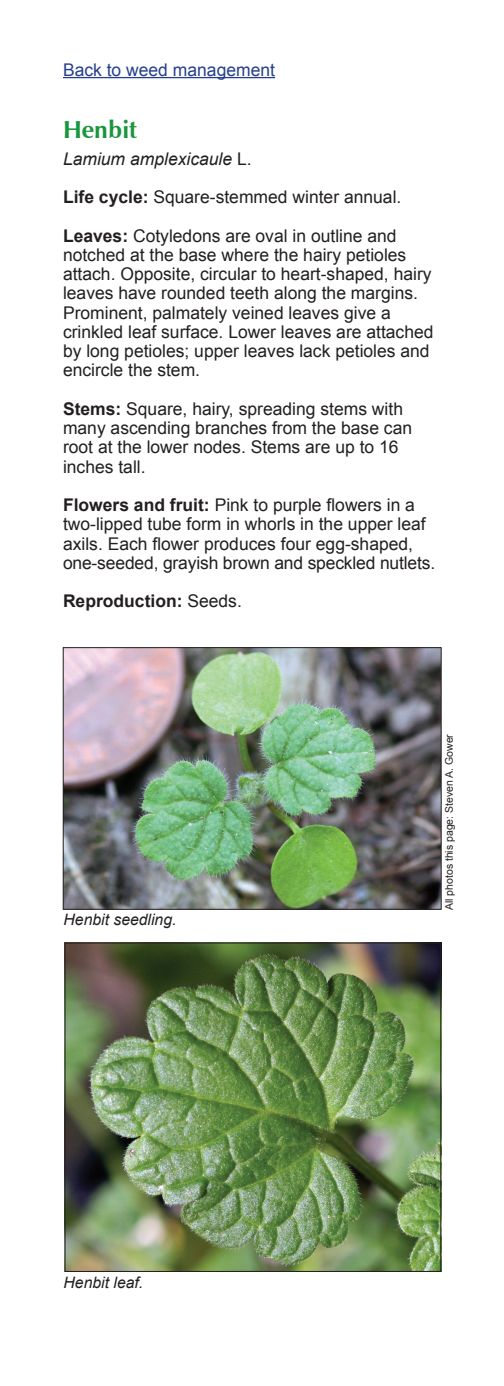
<style>
.page{position:relative;width:504px;height:1386px;background:#fff}
.page>*{position:absolute;margin:0;border:0;box-sizing:border-box;transform-origin:0 0}
.Subhead_-_green_-_j{font:700 24.5px "Zapf Humanist 601 BT";color:#1b953e}
.Normal_text{font:17.5px/19.2px "Arial";color:#231f20}
.t1{font:17.5px "Arial";color:#253f8e}
.Normal_text-2{font:italic 17.5px "Arial";color:#231f20}
.Normal_text-3{font:700 17.5px "Arial";color:#231f20}
.Photo_caption{font:italic 15.75px "Arial";color:#231f20}
.Photo_credit_-_j{font:10.5px "Arial";color:#231f20}
.s1{font-style:normal}
.s2{font-weight:700}
.s3{font-weight:400}
</style>
<div class="page">
<hr style="left:63px;top:77px;width:212px;height:1px;background:#253f8e">
<img style="left:65px;top:649px;width:374px;height:259px">
<div style="left:63px;top:647px;width:378px;height:263px;border:1px solid #231f20"></div>
<img style="left:64px;top:943px;width:375px;height:329px">
<div style="left:65px;top:943px;width:376px;height:329px;border:1px solid #231f20"></div>
<p class="t1" style="left:63px;top:58px;width:214px">Back to weed management</p>
<p class="Subhead_-_green_-_j" style="left:63px;top:114px;width:76px">Henbit</p>
<p class="Normal_text-2" style="left:63px;top:147px;width:190px">Lamium amplexicaule <span class="s1">L.</span></p>
<p class="Normal_text" style="left:63px;top:188px;width:340px"><span class="s2">Life cycle:</span> Square-stemmed winter annual.</p>
<p class="Normal_text" style="left:63px;top:226px;width:372px"><span class="s2">Leaves:</span> Cotyledons are oval in outline and notched at the base where the hairy petioles attach. Opposite, circular to heart-shaped, hairy leaves have rounded teeth along the margins.<br>Prominent, palmately veined leaves give a crinkled leaf surface. Lower leaves are attached by long petioles; upper leaves lack petioles and encircle the stem.</p>
<p class="Normal_text" style="left:63px;top:399px;width:351px"><span class="s2">Stems:</span> Square, hairy, spreading stems with many ascending branches from the base can root at the lower nodes. Stems are up to 16 inches tall.</p>
<p class="Normal_text" style="left:63px;top:496px;width:374px"><span class="s2">Flowers and fruit:</span> Pink to purple flowers in a two-lipped tube form in whorls in the upper leaf axils. Each flower produces four egg-shaped, one-seeded, grayish brown and speckled nutlets.</p>
<p class="Normal_text-3" style="left:63px;top:590px;width:180px">Reproduction: <span class="s3">Seeds.</span></p>
<p class="Photo_caption" style="left:64px;top:910px;width:114px">Henbit seedling.</p>
<p class="Photo_credit_-_j" style="left:442px;top:910px;width:178px;rotate:-90deg">All photos this page: Steven A. Gower</p>
<p class="Photo_caption" style="left:64px;top:1272px;width:81px">Henbit leaf.</p>
</div>
